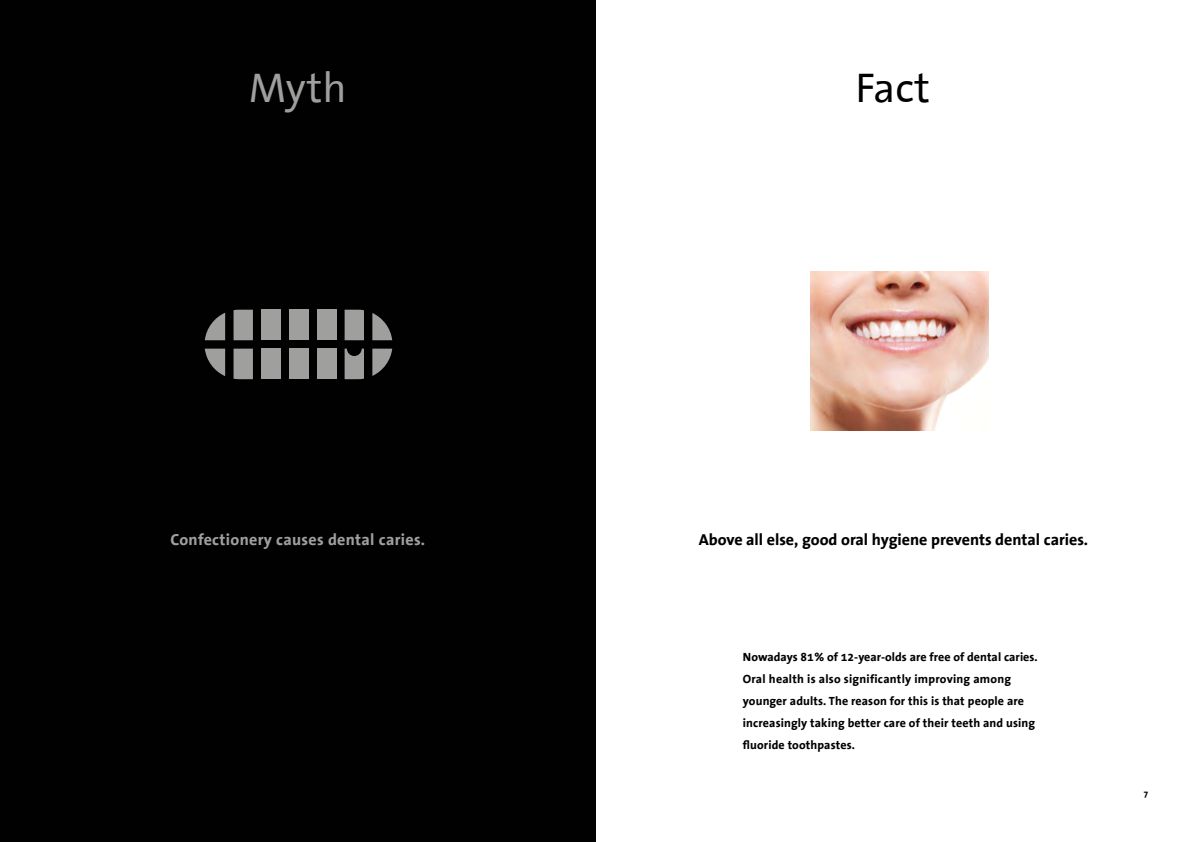
<style>
.page{position:relative;width:1191px;height:842px;background:#fff}
.page>*{position:absolute;margin:0;border:0;box-sizing:border-box;transform-origin:0 0}
.t1{font:42px "BDSI The Sans Office";color:#9f9f9e}
.t2{font:42px "BDSI The Sans Office";color:#000}
.t3{font:700 16px "BDSI The Sans Office";color:#000}
.t4{font:700 16px "BDSI The Sans Office";letter-spacing:.02em;color:#9f9f9e}
.t5{font:700 12px/22px "BDSI The Sans Office";letter-spacing:.01em;color:#000}
.t6{font:700 9px "BDSI The Sans Office";color:#000}
</style>
<div class="page">
<div style="left:0;top:0;width:595px;height:842px;background:#010101"></div>
<img style="left:810px;top:272px;width:178px;height:158px">
<svg style="left:205px;top:313px;width:20px;height:27px"></svg>
<div style="left:261px;top:310px;width:20px;height:30px;background:#9f9f9e"></div>
<svg style="left:344px;top:310px;width:20px;height:30px"></svg>
<div style="left:317px;top:310px;width:19px;height:30px;background:#9f9f9e"></div>
<div style="left:289px;top:310px;width:19px;height:30px;background:#9f9f9e"></div>
<svg style="left:233px;top:310px;width:20px;height:30px"></svg>
<svg style="left:372px;top:313px;width:20px;height:27px"></svg>
<svg style="left:233px;top:349px;width:20px;height:30px"></svg>
<svg style="left:205px;top:349px;width:20px;height:27px"></svg>
<svg style="left:372px;top:349px;width:20px;height:27px"></svg>
<div style="left:261px;top:349px;width:20px;height:30px;background:#9f9f9e"></div>
<div style="left:289px;top:349px;width:19px;height:30px;background:#9f9f9e"></div>
<div style="left:317px;top:349px;width:19px;height:30px;background:#9f9f9e"></div>
<svg style="left:344px;top:349px;width:20px;height:30px"></svg>
<h1 class="t1" style="left:249px;top:65px;width:99px">Myth</h1>
<h1 class="t2" style="left:855px;top:65px;width:76px">Fact</h1>
<h2 class="t4" style="left:170px;top:530px;width:256px">Confectionery causes dental caries.</h2>
<h2 class="t3" style="left:698px;top:530px;width:391px">Above all else, good oral hygiene prevents dental caries.</h2>
<p class="t5" style="left:743px;top:646px;width:296px">Nowadays 81% of 12-year-olds are free of dental caries.<br>Oral health is also significantly improving among younger adults. The reason for this is that people are increasingly taking better care of their teeth and using fluoride toothpastes.</p>
<p class="t6" style="left:1143px;top:788px;width:6px">7</p>
</div>
